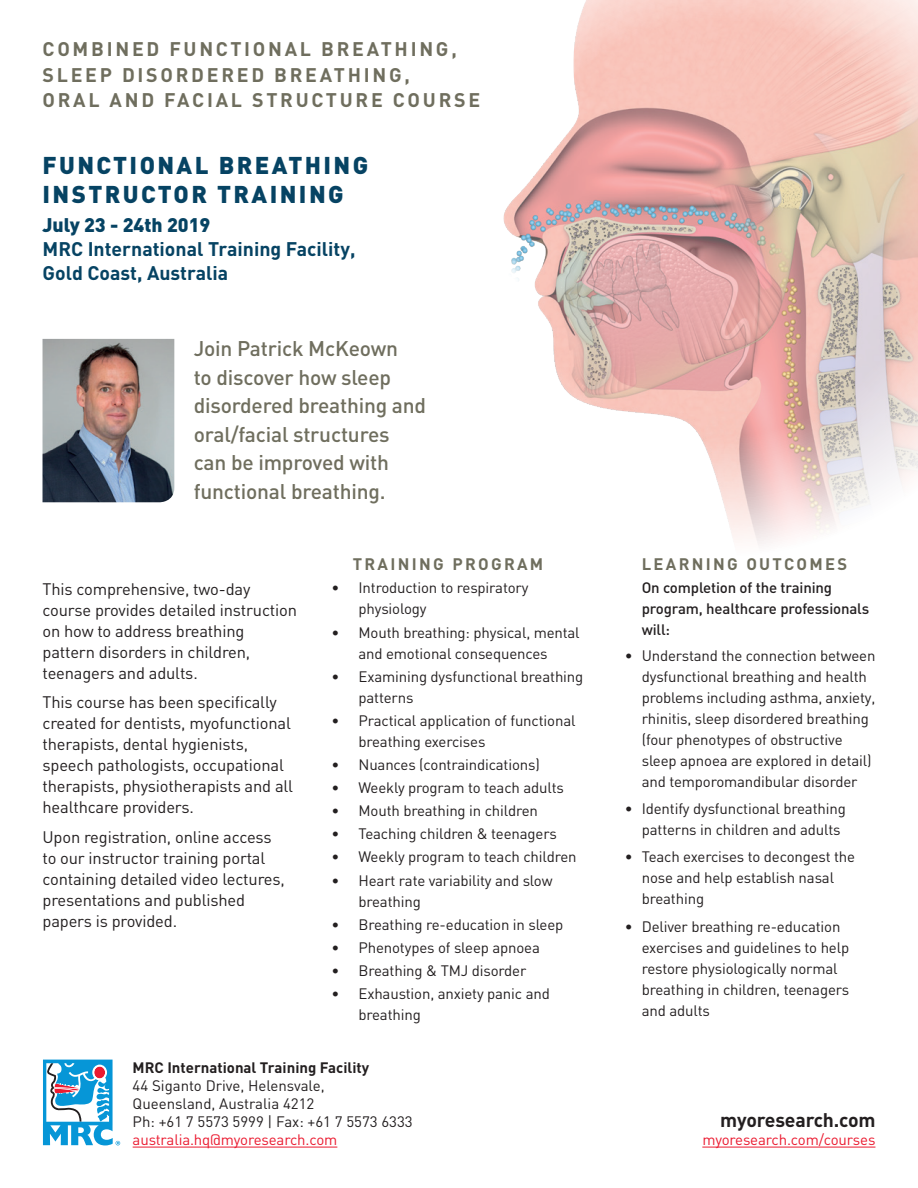
<style>
.page{position:relative;width:918px;height:1188px;background:#fff}
.page>*{position:absolute;margin:0;border:0;box-sizing:border-box;transform-origin:0 0}
.t1{font:900 24px/28.5px "DIN";letter-spacing:.1em;color:#064363}
.t2{font:500 21px/28.5px "DIN";letter-spacing:-.01em;color:#6f6e5e}
.t3{font:700 19.5px/25.5px "DIN";letter-spacing:.14em;color:#6f6e5e}
.t4{font:700 19.5px/24px "DIN";color:#064363}
.t5{font:700 19.5px "DIN";letter-spacing:-.01em;color:#231f20}
.t6{font:900 19.5px "DIN";color:#064363}
.t7{font:16.5px/21px "DIN";letter-spacing:-.01em;color:#231f20}
.t8{font:700 16.5px "DIN";letter-spacing:.14em;color:#6f6e5e}
.t9{font:15px/21px "DIN";letter-spacing:-.01em;color:#231f20}
.t10{font:500 15px/21px "DIN";letter-spacing:-.01em;color:#231f20}
.t11{font:15px "DIN";letter-spacing:-.01em;color:#eb1a30}
.t12{font:700 15px "DIN";color:#231f20}
</style>
<div class="page">
<img style="left:503px;top:0;width:415px;height:545px">
<hr style="left:133px;top:1147px;width:204px;height:1px;background:#eb1a30">
<hr style="left:702px;top:1147px;width:173px;height:1px;background:#eb1a30">
<img style="left:43px;top:339px;width:131px;height:163px">
<svg style="left:43px;top:1060px;width:77px;height:85px"></svg>
<h3 class="t3" style="left:43px;top:36px;width:439px">COMBINED FUNCTIONAL BREATHING,<br>SLEEP DISORDERED BREATHING,<br>ORAL AND FACIAL STRUCTURE COURSE</h3>
<h1 class="t1" style="left:43px;top:150px;width:327px">FUNCTIONAL BREATHING<br>INSTRUCTOR TRAINING</h1>
<h3 class="t6" style="left:43px;top:212px;width:169px">July 23 - 24th 2019</h3>
<h3 class="t4" style="left:43px;top:236px;width:315px">MRC International Training Facility,<br>Gold Coast, Australia</h3>
<h2 class="t2" style="left:194px;top:334px;width:234px">Join Patrick McKeown<br>to discover how sleep disordered breathing and oral/facial structures can be improved with functional breathing.</h2>
<p class="t7" style="left:43px;top:578px;width:256px">This comprehensive, two-day course provides detailed instruction on how to address breathing pattern disorders in children, teenagers and adults.</p>
<p class="t7" style="left:43px;top:691px;width:252px">This course has been specifically created for dentists, myofunctional therapists, dental hygienists, speech pathologists, occupational therapists, physiotherapists and all healthcare providers.</p>
<p class="t7" style="left:43px;top:826px;width:244px">Upon registration, online access to our instructor training portal containing detailed video lectures, presentations and published papers is provided.</p>
<p class="t8" style="left:353px;top:553px;width:192px">TRAINING PROGRAM</p>
<p class="t9" style="left:359px;top:577px;width:171px;text-indent:-27px">• Introduction to respiratory physiology</p>
<p class="t9" style="left:332px;top:621px;width:250px;text-align:center">• Mouth breathing: physical, mental and emotional consequences</p>
<p class="t9" style="left:359px;top:666px;width:226px;text-indent:-27px">• Examining dysfunctional breathing patterns</p>
<p class="t9" style="left:359px;top:710px;width:219px;text-indent:-27px">• Practical application of functional breathing exercises</p>
<p class="t9" style="left:332px;top:754px;width:210px">• Nuances (contraindications)</p>
<p class="t9" style="left:332px;top:777px;width:234px">• Weekly program to teach adults</p>
<p class="t9" style="left:332px;top:800px;width:208px">• Mouth breathing in children</p>
<p class="t9" style="left:332px;top:823px;width:227px">• Teaching children &amp; teenagers</p>
<p class="t9" style="left:332px;top:846px;width:247px">• Weekly program to teach children</p>
<p class="t9" style="left:359px;top:869px;width:196px;text-indent:-27px">• Heart rate variability and slow breathing</p>
<p class="t9" style="left:332px;top:914px;width:233px">• Breathing re-education in sleep</p>
<p class="t9" style="left:332px;top:937px;width:210px">• Phenotypes of sleep apnoea</p>
<p class="t9" style="left:332px;top:960px;width:196px">• Breathing &amp; TMJ disorder</p>
<p class="t9" style="left:359px;top:983px;width:193px;text-indent:-27px">• Exhaustion, anxiety panic and breathing</p>
<p class="t12" style="left:133px;top:1058px;width:238px">MRC International Training Facility</p>
<p class="t9" style="left:133px;top:1076px;width:282px;line-height:18px">44 Siganto Drive, Helensvale,<br>Queensland, Australia 4212<br>Ph: +61 7 5573 5999 | Fax: +61 7 5573 6333</p>
<p class="t11" style="left:133px;top:1130px;width:206px">australia.hq@myoresearch.com</p>
<p class="t8" style="left:642px;top:553px;width:207px">LEARNING OUTCOMES</p>
<p class="t10" style="left:642px;top:577px;width:229px">On completion of the training program, healthcare professionals will:</p>
<p class="t9" style="left:642px;top:645px;width:235px;text-indent:-17px">• Understand the connection between dysfunctional breathing and health problems including asthma, anxiety, rhinitis, sleep disordered breathing (four phenotypes of obstructive sleep apnoea are explored in detail) and temporomandibular disorder</p>
<p class="t9" style="left:642px;top:798px;width:206px;text-indent:-17px">• Identify dysfunctional breathing patterns in children and adults</p>
<p class="t9" style="left:642px;top:846px;width:215px;text-indent:-17px">• Teach exercises to decongest the nose and help establish nasal breathing</p>
<p class="t9" style="left:642px;top:916px;width:209px;text-indent:-17px">• Deliver breathing re-education exercises and guidelines to help restore physiologically normal breathing in children, teenagers and adults</p>
<h3 class="t5" style="left:720px;top:1107px;width:157px">myoresearch.com</h3>
<p class="t11" style="left:702px;top:1130px;width:175px">myoresearch.com/courses</p>
</div>
